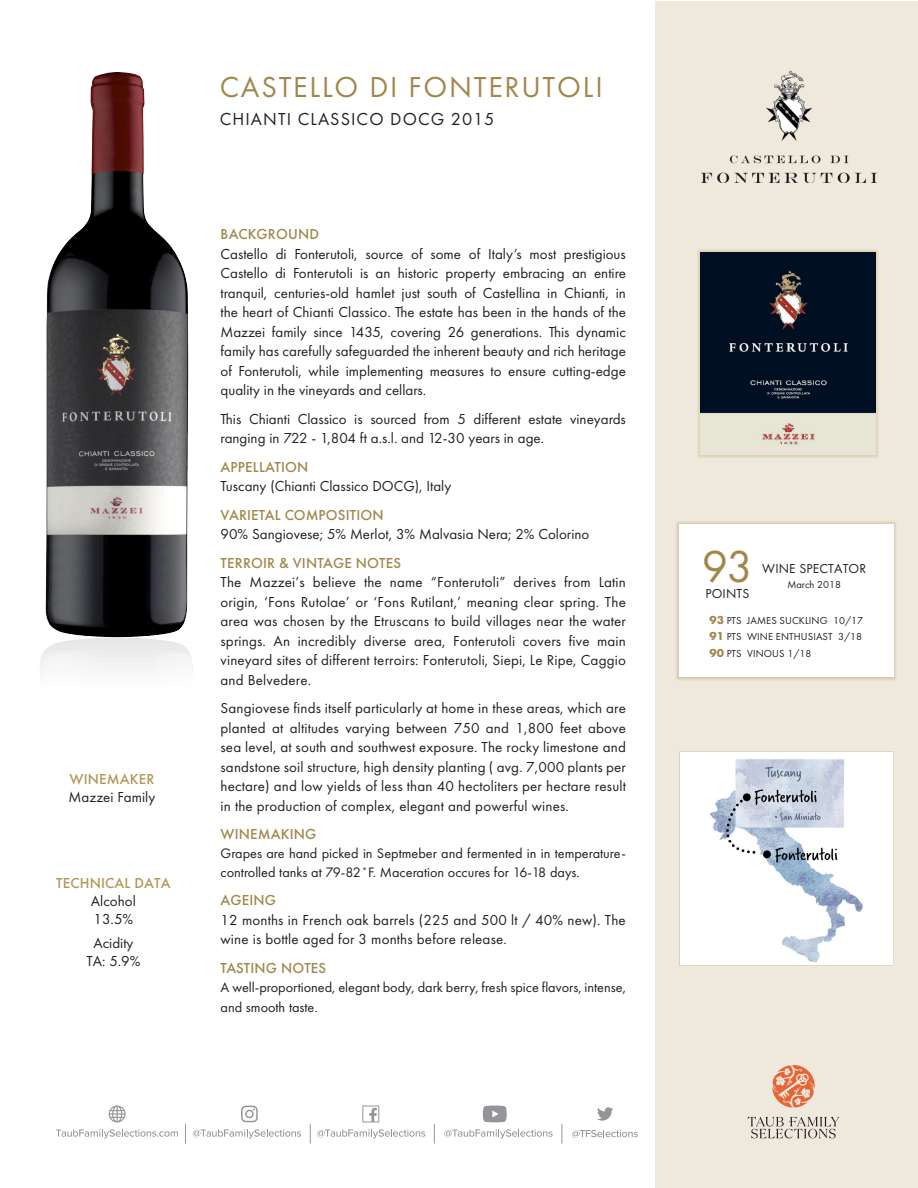
<style>
.page{position:relative;width:918px;height:1188px;background:#fff}
.page>*{position:absolute;margin:0;border:0;box-sizing:border-box;transform-origin:0 0}
.t1{font:46.5px "Futura PT";color:#a2874c}
.t2{font:30px "Futura PT";letter-spacing:.06em;color:#a2874c}
.t3{font:18px "Futura PT";letter-spacing:.06em;color:#231f20}
.Para_Body{font:15px/19.5px "Futura PT";color:#231f20;text-align:justify}
.Para_Head{font:500 15px "Futura PT";letter-spacing:.01em;color:#a2874c}
.Para_Head-2{font:500 15px "Futura PT";letter-spacing:.01em;color:#b39758}
.Para_Body-2{font:14.25px/18.8px "Futura PT";color:#231f20}
.t4{font:13.5px "Futura PT";letter-spacing:.01em;color:#231f20}
.t5{font:10.5px "Futura PT";letter-spacing:.01em;color:#231f20}
.s1{font-weight:700;font-size:12px;color:#a2874c}
</style>
<div class="page">
<div style="left:655px;top:1px;width:263px;height:1186px;background:#efe8dc"></div>
<div style="left:697px;top:249px;width:182px;height:209px;background:#b39758;opacity:.65"></div>
<img style="left:701px;top:253px;width:175px;height:202px">
<div style="left:676px;top:521px;width:221px;height:160px;background:#a2874c;opacity:.65"></div>
<div style="left:679px;top:524px;width:214px;height:153px;background:#fff"></div>
<div style="left:679px;top:751px;width:215px;height:215px;background:#fff"></div>
<img style="left:710px;top:759px;width:153px;height:204px">
<img style="left:701px;top:71px;width:175px;height:112px">
<img style="left:45px;top:72px;width:144px;height:557px">
<img style="left:40px;top:629px;width:153px;height:40px">
<svg style="left:572px;top:1130px;width:66px;height:8px"></svg>
<svg style="left:56px;top:1129px;width:122px;height:10px"></svg>
<svg style="left:193px;top:1129px;width:108px;height:10px"></svg>
<svg style="left:317px;top:1129px;width:108px;height:10px"></svg>
<svg style="left:444px;top:1129px;width:109px;height:10px"></svg>
<svg style="left:562px;top:1124px;width:1px;height:20px"></svg>
<svg style="left:310px;top:1124px;width:1px;height:20px"></svg>
<svg style="left:185px;top:1124px;width:1px;height:20px"></svg>
<svg style="left:362px;top:1105px;width:17px;height:17px"></svg>
<svg style="left:241px;top:1106px;width:17px;height:16px"></svg>
<svg style="left:434px;top:1124px;width:1px;height:20px"></svg>
<svg style="left:597px;top:1107px;width:16px;height:14px"></svg>
<svg style="left:109px;top:1105px;width:17px;height:17px"></svg>
<svg style="left:483px;top:1106px;width:24px;height:16px"></svg>
<svg style="left:748px;top:1117px;width:91px;height:21px"></svg>
<svg style="left:772px;top:1065px;width:43px;height:43px"></svg>
<p class="Para_Head-2" style="left:70px;top:770px;width:86px">WINEMAKER</p>
<p class="Para_Body" style="left:69px;top:787px;width:88px">Mazzei Family</p>
<p class="Para_Head-2" style="left:56px;top:874px;width:116px">TECHNICAL DATA</p>
<p class="Para_Body" style="left:91px;top:892px;width:46px;line-height:18px">Alcohol<br>13.5%</p>
<p class="Para_Body" style="left:86px;top:934px;width:56px;line-height:18px;text-align:center">Acidity<br>TA: 5.9%</p>
<p class="t2" style="left:220px;top:69px;width:385px">CASTELLO DI FONTERUTOLI</p>
<p class="t3" style="left:220px;top:109px;width:276px">CHIANTI CLASSICO DOCG 2015</p>
<p class="Para_Head" style="left:221px;top:225px;width:100px">BACKGROUND</p>
<p class="Para_Body" style="left:221px;top:244px;width:407px">Castello di Fonterutoli, source of some of Italy’s most prestigious Castello di Fonterutoli is an historic property embracing an entire tranquil, centuries-old hamlet just south of Castellina in Chianti, in the heart of Chianti Classico. The estate has been in the hands of the Mazzei family since 1435, covering 26 generations. This dynamic family has carefully safeguarded the inherent beauty and rich heritage of Fonterutoli, while implementing measures to ensure cutting-edge quality in the vineyards and cellars.</p>
<p class="Para_Body" style="left:221px;top:409px;width:407px">This Chianti Classico is sourced from 5 different estate vineyards ranging in 722 - 1,804 ft a.s.l. and 12-30 years in age.</p>
<p class="Para_Head" style="left:221px;top:458px;width:89px">APPELLATION</p>
<p class="Para_Body" style="left:221px;top:477px;width:232px">Tuscany (Chianti Classico DOCG), Italy</p>
<p class="Para_Head" style="left:221px;top:506px;width:165px">VARIETAL COMPOSITION</p>
<p class="Para_Body" style="left:221px;top:525px;width:370px">90% Sangiovese; 5% Merlot, 3% Malvasia Nera; 2% Colorino</p>
<p class="Para_Head" style="left:221px;top:554px;width:182px">TERROIR &amp; VINTAGE NOTES</p>
<p class="Para_Body" style="left:221px;top:573px;width:407px">The Mazzei’s believe the name “Fonterutoli” derives from Latin origin, ‘Fons Rutolae’ or ‘Fons Rutilant,’ meaning clear spring. The area was chosen by the Etruscans to build villages near the water springs. An incredibly diverse area, Fonterutoli covers five main vineyard sites of different terroirs: Fonterutoli, Siepi, Le Ripe, Caggio and Belvedere.</p>
<p class="Para_Body" style="left:221px;top:699px;width:407px">Sangiovese finds itself particularly at home in these areas, which are planted at altitudes varying between 750 and 1,800 feet above sea level, at south and southwest exposure. The rocky limestone and sandstone soil structure, high density planting ( avg. 7,000 plants per hectare) and low yields of less than 40 hectoliters per hectare result in the production of complex, elegant and powerful wines.</p>
<p class="Para_Head" style="left:221px;top:825px;width:97px">WINEMAKING</p>
<p class="Para_Body-2" style="left:221px;top:844px;width:407px">Grapes are hand picked in Septmeber and fermented in in temperature&shy;controlled tanks at 79-82˚F. Maceration occures for 16-18 days.</p>
<p class="Para_Head" style="left:221px;top:891px;width:57px">AGEING</p>
<p class="Para_Body" style="left:221px;top:910px;width:407px">12 months in French oak barrels (225 and 500 lt / 40% new). The wine is bottle aged for 3 months before release.</p>
<p class="Para_Head" style="left:221px;top:959px;width:107px">TASTING NOTES</p>
<p class="Para_Body-2" style="left:221px;top:978px;width:407px;line-height:19.5px">A well-proportioned, elegant body, dark berry, fresh spice flavors, intense, and smooth taste.</p>
<p class="t1" style="left:702px;top:539px;width:52px">93</p>
<p class="t4" style="left:705px;top:586px;width:45px">POINTS</p>
<p class="t4" style="left:762px;top:561px;width:105px">WINE SPECTATOR</p>
<p class="t5" style="left:787px;top:579px;width:55px">March 2018</p>
<p class="t5" style="left:710px;top:614px;width:155px"><span class="s1">93</span> PTS JAMES SUCKLING 10/17</p>
<p class="t5" style="left:710px;top:630px;width:154px"><span class="s1">91</span> PTS WINE ENTHUSIAST 3/18</p>
<p class="t5" style="left:710px;top:647px;width:103px"><span class="s1">90</span> PTS VINOUS 1/18</p>
</div>
